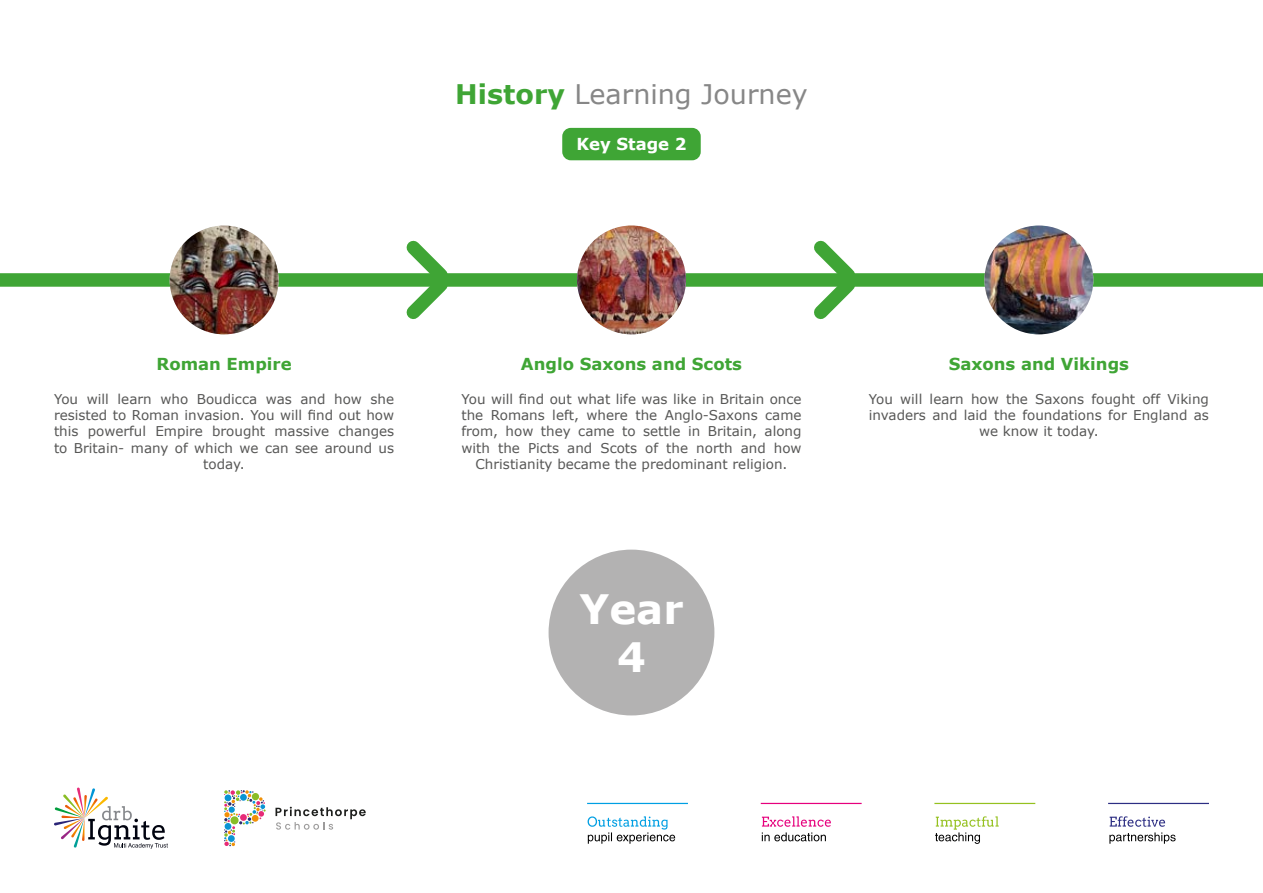
<style>
.page{position:relative;width:1263px;height:893px;background:#fff}
.page>*{position:absolute;margin:0;border:0;box-sizing:border-box;transform-origin:0 0}
.t1{font:700 40.5px/48.6px "Verdana";color:#fff;text-align:center}
.t2{font:27px "Verdana";color:#878787}
.t3{font:700 16.5px "Verdana";color:#3fa535}
.t4{font:700 16.5px "Verdana";color:#fff}
.t5{font:13.5px/16.2px "Verdana";color:#575756;text-align:center}
.s1{font-weight:700;color:#3fa535}
</style>
<div class="page">
<svg style="left:54px;top:787px;width:114px;height:62px"></svg>
<svg style="left:1109px;top:816px;width:66px;height:28px"></svg>
<svg style="left:935px;top:816px;width:64px;height:28px"></svg>
<svg style="left:762px;top:816px;width:69px;height:25px"></svg>
<svg style="left:588px;top:816px;width:87px;height:28px"></svg>
<hr style="left:587px;top:803px;width:101px;height:1px;background:#009fe3">
<hr style="left:761px;top:803px;width:101px;height:1px;background:#e6007d">
<hr style="left:934px;top:803px;width:101px;height:1px;background:#95c11f">
<hr style="left:1108px;top:803px;width:101px;height:1px;background:#2d2e83">
<svg style="left:224px;top:790px;width:42px;height:56px"></svg>
<svg style="left:275px;top:807px;width:91px;height:23px"></svg>
<div style="left:562px;top:128px;width:139px;height:32px;background:#3fa535;border-radius:9px"></div>
<div style="left:549px;top:550px;width:165px;height:165px;background:#b3b2b2;border-radius:50%"></div>
<div style="left:0;top:273px;width:1263px;height:14px;background:#3fa535"></div>
<img style="left:170px;top:226px;width:109px;height:108px;border-radius:54px">
<img style="left:984px;top:226px;width:109px;height:108px;border-radius:54px">
<img style="left:577px;top:226px;width:109px;height:108px;border-radius:54px">
<svg style="left:394px;top:240px;width:68px;height:79px"></svg>
<svg style="left:802px;top:240px;width:67px;height:80px"></svg>
<h2 class="t2" style="left:455px;top:75px;width:354px"><span class="s1">History</span> Learning Journey</h2>
<p class="t4" style="left:576px;top:134px;width:112px">Key Stage 2</p>
<p class="t3" style="left:156px;top:353px;width:137px">Roman Empire</p>
<p class="t5" style="left:54px;top:391px;width:342px">You will learn who Boudicca was and how she resisted to Roman invasion. You will find out how this powerful Empire brought massive changes to Britain- many of which we can see around us today.</p>
<p class="t3" style="left:521px;top:353px;width:223px">Anglo Saxons and Scots</p>
<p class="t5" style="left:461px;top:391px;width:342px">You will find out what life was like in Britain once the Romans left, where the Anglo-Saxons came from, how they came to settle in Britain, along with the Picts and Scots of the north and how Christianity became the predominant religion.</p>
<h1 class="t1" style="left:579px;top:585px;width:105px">Year<br>4</h1>
<p class="t3" style="left:949px;top:353px;width:182px">Saxons and Vikings</p>
<p class="t5" style="left:869px;top:391px;width:342px">You will learn how the Saxons fought off Viking invaders and laid the foundations for England as we know it today.</p>
</div>
